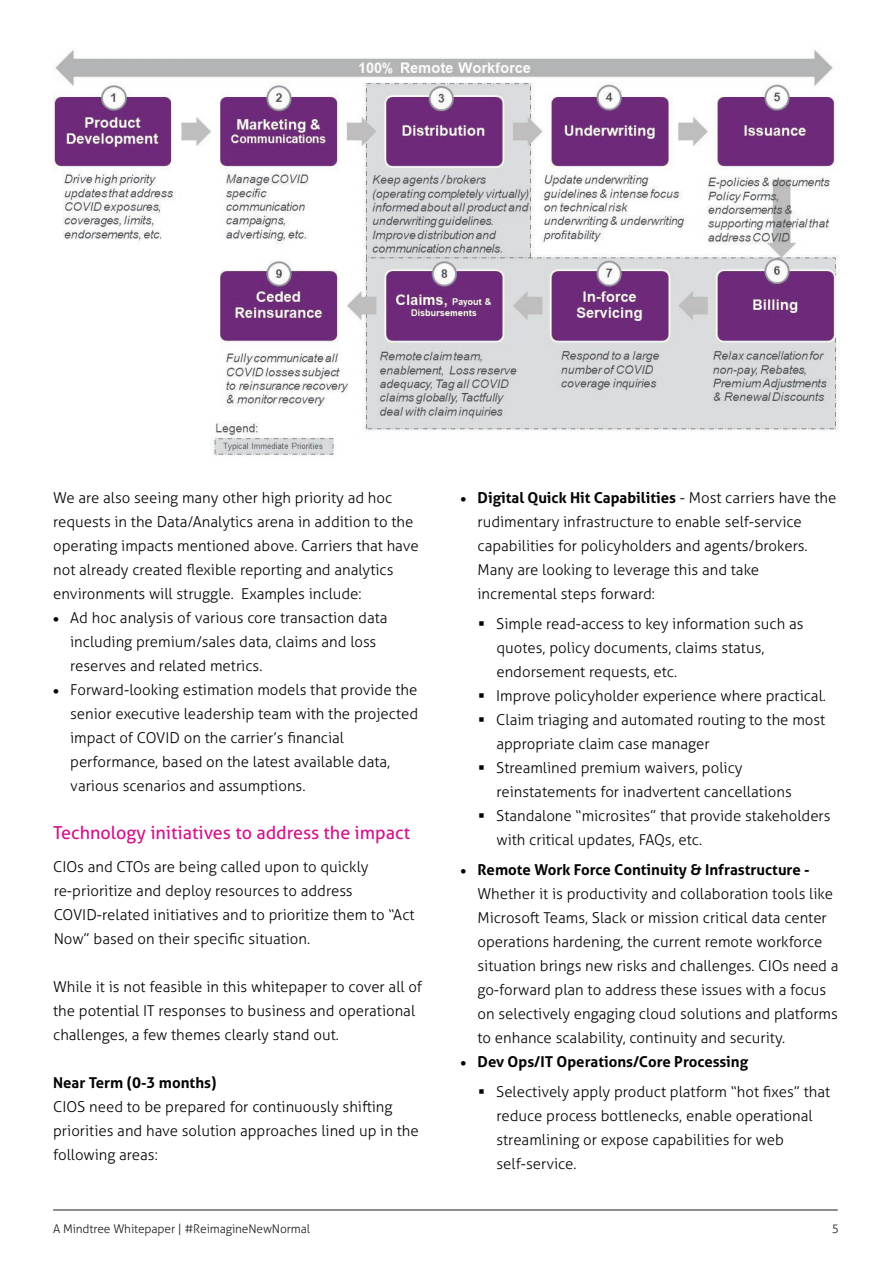
<style>
.page{position:relative;width:893px;height:1263px;background:#fff}
.page>*{position:absolute;margin:0;border:0;box-sizing:border-box;transform-origin:0 0}
.t1{font:18px "Aller Typo";color:#d1158a}
.t2{font:300 15px/24px "Aller Typo";color:#040503}
.t3{font:700 15px "Aller Typo";color:#040503}
.t4{font:300 12px "Aller Typo";letter-spacing:-.01em;color:#211d1e}
.s1{font-weight:700}
</style>
<div class="page">
<hr style="left:53px;top:1209px;width:785px;height:1px;background:#211d1e">
<img style="left:54px;top:50px;width:785px;height:406px">
<p class="t2" style="left:53px;top:485px;width:367px">We are also seeing many other high priority ad hoc requests in the Data/Analytics arena in addition to the operating impacts mentioned above. Carriers that have not already created flexible reporting and analytics environments will struggle. Examples include:</p>
<p class="t2" style="left:70px;top:605px;width:319px;text-indent:-17px">• Ad hoc analysis of various core transaction data including premium/sales data, claims and loss reserves and related metrics.</p>
<p class="t2" style="left:70px;top:677px;width:350px;text-indent:-17px">• Forward-looking estimation models that provide the senior executive leadership team with the projected impact of COVID on the carrier’s financial performance, based on the latest available data, various scenarios and assumptions.</p>
<p class="t1" style="left:53px;top:821px;width:358px">Technology initiatives to address the impact</p>
<p class="t2" style="left:53px;top:854px;width:363px">CIOs and CTOs are being called upon to quickly re-prioritize and deploy resources to address COVID-related initiatives and to prioritize them to “Act Now” based on their specific situation.</p>
<p class="t2" style="left:53px;top:974px;width:370px">While it is not feasible in this whitepaper to cover all of the potential IT responses to business and operational challenges, a few themes clearly stand out.</p>
<p class="t3" style="left:53px;top:1073px;width:165px">Near Term (0-3 months)</p>
<p class="t2" style="left:53px;top:1094px;width:367px">CIOS need to be prepared for continuously shifting priorities and have solution approaches lined up in the following areas:</p>
<p class="t2" style="left:477px;top:485px;width:360px;text-indent:-17px">• <span class="s1">Digital Quick Hit Capabilities</span> - Most carriers have the rudimentary infrastructure to enable self-service capabilities for policyholders and agents/brokers.<br>Many are looking to leverage this and take incremental steps forward:</p>
<p class="t2" style="left:496px;top:611px;width:309px;text-indent:-18px">▪ Simple read-access to key information such as quotes, policy documents, claims status, endorsement requests, etc.</p>
<p class="t2" style="left:478px;top:683px;width:349px">▪ Improve policyholder experience where practical.</p>
<p class="t2" style="left:496px;top:707px;width:330px;text-indent:-18px">▪ Claim triaging and automated routing to the most appropriate claim case manager</p>
<p class="t2" style="left:496px;top:755px;width:297px;text-indent:-18px">▪ Streamlined premium waivers, policy reinstatements for inadvertent cancellations</p>
<p class="t2" style="left:496px;top:803px;width:336px;text-indent:-18px">▪ Standalone “microsites” that provide stakeholders with critical updates, FAQs, etc.</p>
<p class="t2" style="left:477px;top:857px;width:363px;text-indent:-17px">• <span class="s1">Remote Work Force Continuity &amp; Infrastructure - </span>Whether it is productivity and collaboration tools like Microsoft Teams, Slack or mission critical data center operations hardening, the current remote workforce situation brings new risks and challenges. CIOs need a go-forward plan to address these issues with a focus on selectively engaging cloud solutions and platforms to enhance scalability, continuity and security.</p>
<p class="t3" style="left:460px;top:1052px;width:289px">• Dev Ops/IT Operations/Core Processing</p>
<p class="t2" style="left:496px;top:1079px;width:335px;text-indent:-18px">▪ Selectively apply product platform “hot fixes” that reduce process bottlenecks, enable operational streamlining or expose capabilities for web self-service.</p>
<p class="t4" style="left:53px;top:1222px;width:259px">A Mindtree Whitepaper | #ReimagineNewNormal</p>
<p class="t4" style="left:832px;top:1222px;width:9px">5</p>
</div>
